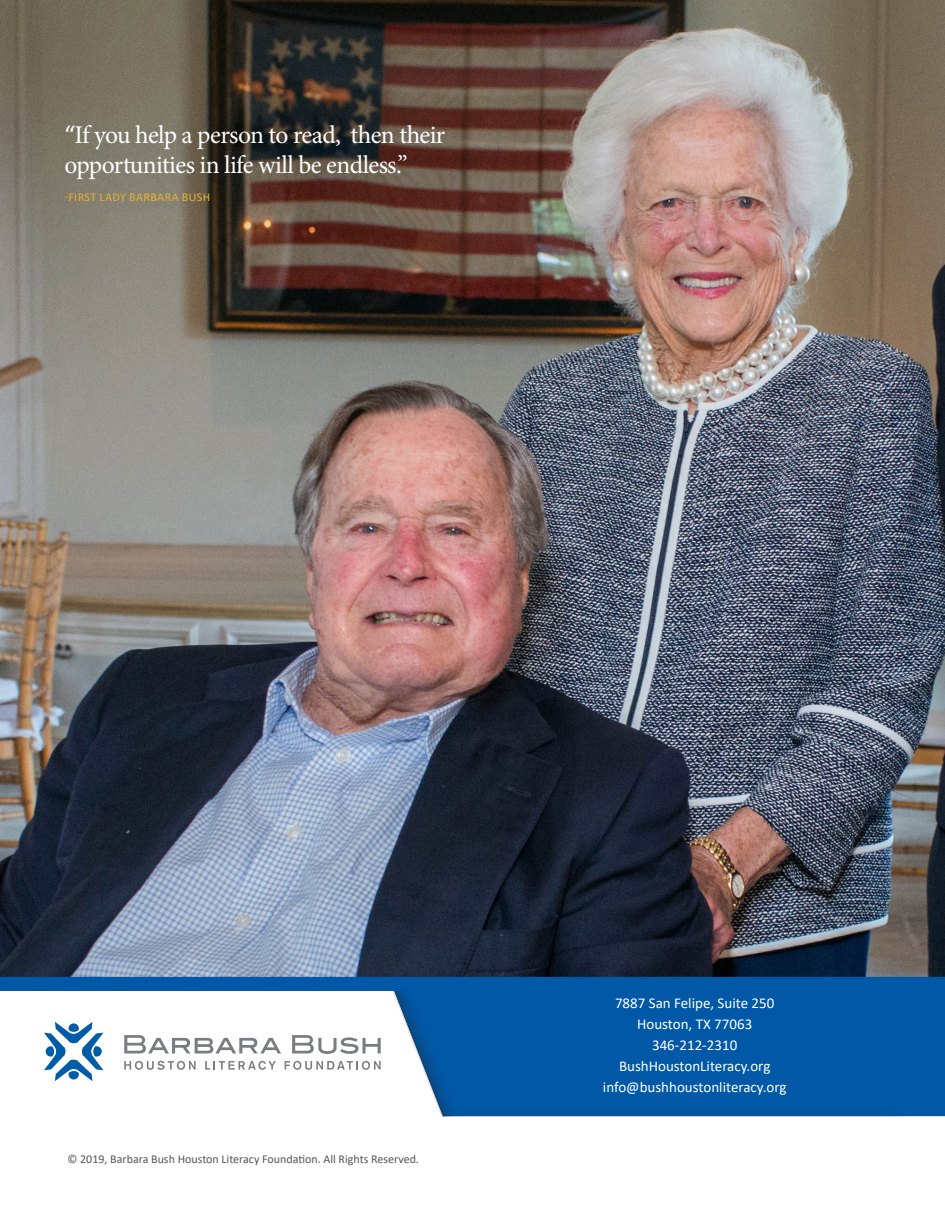
<style>
.page{position:relative;width:945px;height:1215px;background:#fff}
.page>*{position:absolute;margin:0;border:0;box-sizing:border-box;transform-origin:0 0}
.Headlines{font:25.5px/30.6px "Minion Pro";letter-spacing:-.025em;color:#fff}
.t1{font:15px "Calibri";color:#fff}
.copy{font:12px "Calibri";color:#54555a}
.t2{font:12px "Calibri";letter-spacing:.04em;color:#e6b132}
.s1{font-family:"Calibri"}
.s2{font-style:italic}
</style>
<div class="page">
<img style="left:0;top:0;width:945px;height:977px">
<div style="left:1px;top:978px;width:943px;height:137px;background:#0158a6"></div>
<div style="left:0;top:977px;width:945px;height:139px;border:2px solid #0158a6"></div>
<div style="left:0;top:992px;width:899px;height:124px;background:#231f20;opacity:.75"></div>
<svg style="left:44px;top:1022px;width:59px;height:59px"></svg>
<svg style="left:124px;top:1035px;width:157px;height:18px;background:#cccdcf"></svg>
<svg style="left:292px;top:1035px;width:89px;height:19px;background:#ceced0"></svg>
<svg style="left:124px;top:1061px;width:72px;height:9px"></svg>
<svg style="left:205px;top:1061px;width:71px;height:9px"></svg>
<svg style="left:285px;top:1061px;width:96px;height:9px"></svg>
<p class="Headlines" style="left:64px;top:119px;width:383px"><span class="s1">“</span>If you help a person to read, then their opportunities in life will be endless.”</p>
<p class="t2" style="left:64px;top:189px;width:148px"><span class="s2">-</span>FIRST LADY BARBARA BUSH</p>
<p class="copy" style="left:68px;top:1150px;width:353px">© 2019, Barbara Bush Houston Literacy Foundation. All Rights Reserved.</p>
<p class="t1" style="left:615px;top:992px;width:161px">7887 San Felipe, Suite 250</p>
<p class="t1" style="left:637px;top:1013px;width:117px">Houston, TX 77063</p>
<p class="t1" style="left:652px;top:1034px;width:87px">346-212-2310</p>
<p class="t1" style="left:619px;top:1055px;width:153px">BushHoustonLiteracy.org</p>
<p class="t1" style="left:603px;top:1076px;width:185px">info@bushhoustonliteracy.org</p>
</div>
